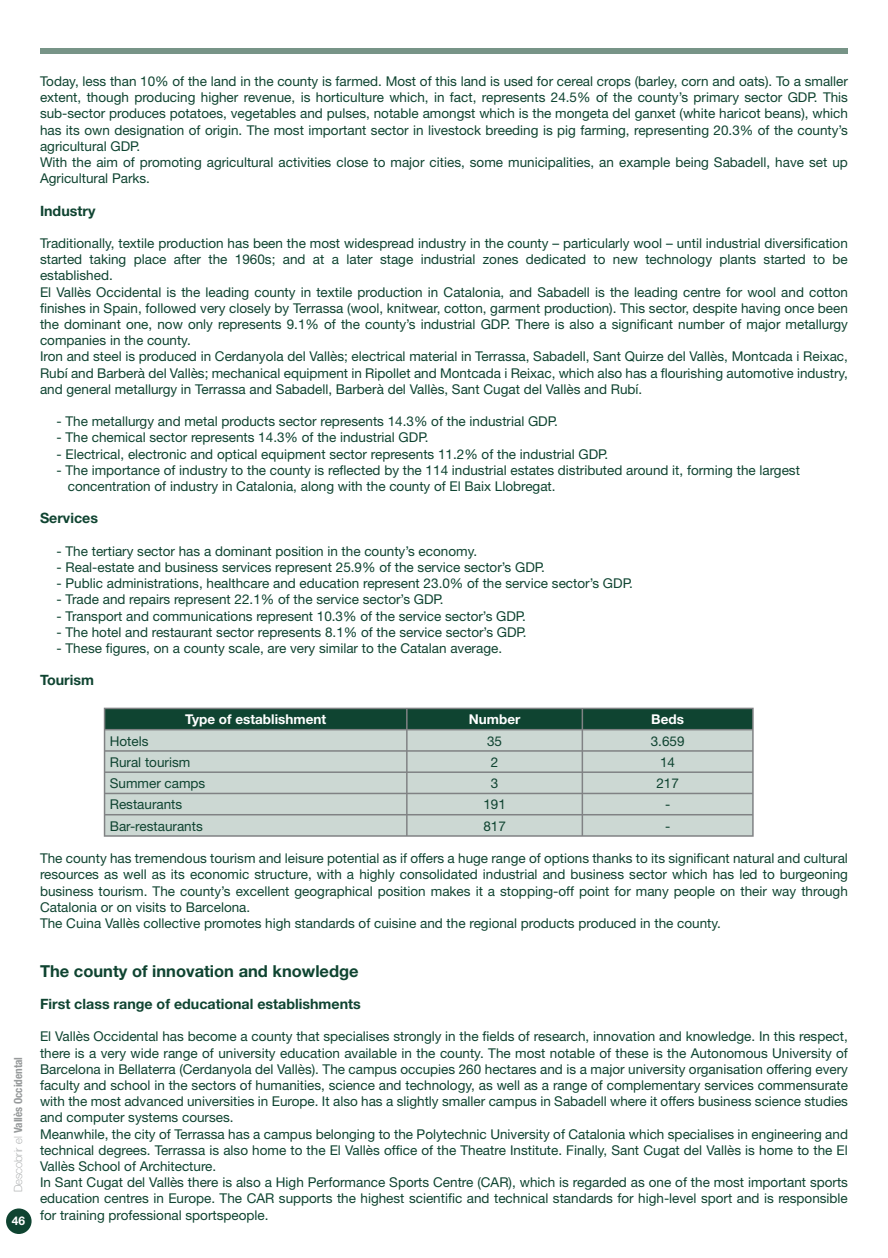
<style>
.page{position:relative;width:888px;height:1258px;background:#fff}
.page>*{position:absolute;margin:0;border:0;box-sizing:border-box;transform-origin:0 0}
.t1{font:700 16.5px "Helvetica Neue";color:#0f4431}
.t2{font:700 14.25px "Helvetica Neue";color:#0f4431}
.t3{font:13.5px/16.2px "Helvetica Neue";color:#0f4431}
.t4{font:700 13.5px "Helvetica Neue";color:#fff}
.t5{font:700 12px "Helvetica Neue";color:#fff}
.t6{font:700 condensed 11.25px "Helvetica Neue";color:#979a9b}
.s1{font-weight:100;font-stretch:normal}
</style>
<div class="page">
<div style="left:40px;top:49px;width:808px;height:5px;background:#779487"></div>
<div style="left:6px;top:1208px;width:26px;height:26px;background:#0f4431;border-radius:50%"></div>
<svg style="left:104px;top:708px;width:650px;height:127px;background:#a8bab3"></svg>
<hr style="left:752px;top:815px;width:2px;height:20px;background:#808284">
<hr style="left:104px;top:835px;width:478px;height:2px;background:#808284">
<hr style="left:582px;top:835px;width:172px;height:2px;background:#808284">
<p class="t6" style="left:14px;top:1192px;width:137px;rotate:-90deg"><span class="s1">Descobrir el</span> Vallès Occidental</p>
<p class="t5" style="left:12px;top:1217px;width:15px">46</p>
<p class="t3" style="left:40px;top:74px;width:809px">Today, less than 10% of the land in the county is farmed. Most of this land is used for cereal crops (barley, corn and oats). To a smaller extent, though producing higher revenue, is horticulture which, in fact, represents 24.5% of the county’s primary sector GDP. This sub-sector produces potatoes, vegetables and pulses, notable amongst which is the mongeta del ganxet (white haricot beans), which has its own designation of origin. The most important sector in livestock breeding is pig farming, representing 20.3% of the county’s agricultural GDP.<br>With the aim of promoting agricultural activities close to major cities, some municipalities, an example being Sabadell, have set up Agricultural Parks.</p>
<p class="t2" style="left:40px;top:205px;width:57px">Industry</p>
<p class="t3" style="left:40px;top:236px;width:809px">Traditionally, textile production has been the most widespread industry in the county – particularly wool – until industrial diversification started taking place after the 1960s; and at a later stage industrial zones dedicated to new technology plants started to be established.<br>El Vallès Occidental is the leading county in textile production in Catalonia, and Sabadell is the leading centre for wool and cotton finishes in Spain, followed very closely by Terrassa (wool, knitwear, cotton, garment production). This sector, despite having once been the dominant one, now only represents 9.1% of the county’s industrial GDP. There is also a significant number of major metallurgy companies in the county.<br>Iron and steel is produced in Cerdanyola del Vallès; electrical material in Terrassa, Sabadell, Sant Quirze del Vallès, Montcada i Reixac, Rubí and Barberà del Vallès; mechanical equipment in Ripollet and Montcada i Reixac, which also has a flourishing automotive industry, and general metallurgy in Terrassa and Sabadell, Barberà del Vallès, Sant Cugat del Vallès and Rubí.</p>
<p class="t3" style="left:57px;top:415px;width:503px">- The metallurgy and metal products sector represents 14.3% of the industrial GDP.</p>
<p class="t3" style="left:57px;top:431px;width:373px">- The chemical sector represents 14.3% of the industrial GDP.</p>
<p class="t3" style="left:57px;top:447px;width:553px">- Electrical, electronic and optical equipment sector represents 11.2% of the industrial GDP.</p>
<p class="t3" style="left:68px;top:463px;width:734px;text-indent:-11px">- The importance of industry to the county is reflected by the 114 industrial estates distributed around it, forming the largest concentration of industry in Catalonia, along with the county of El Baix Llobregat.</p>
<p class="t2" style="left:40px;top:513px;width:60px">Services</p>
<p class="t3" style="left:57px;top:544px;width:422px">- The tertiary sector has a dominant position in the county’s economy.</p>
<p class="t3" style="left:57px;top:560px;width:490px">- Real-estate and business services represent 25.9% of the service sector’s GDP.</p>
<p class="t3" style="left:57px;top:577px;width:578px">- Public administrations, healthcare and education represent 23.0% of the service sector’s GDP.</p>
<p class="t3" style="left:57px;top:593px;width:389px">- Trade and repairs represent 22.1% of the service sector’s GDP.</p>
<p class="t3" style="left:57px;top:609px;width:471px">- Transport and communications represent 10.3% of the service sector’s GDP.</p>
<p class="t3" style="left:57px;top:625px;width:472px">- The hotel and restaurant sector represents 8.1% of the service sector’s GDP.</p>
<p class="t3" style="left:57px;top:641px;width:447px">- These figures, on a county scale, are very similar to the Catalan average.</p>
<p class="t2" style="left:40px;top:675px;width:56px">Tourism</p>
<p class="t4" style="left:185px;top:715px;width:142px">Type of establishment</p>
<p class="t4" style="left:469px;top:715px;width:53px">Number</p>
<p class="t4" style="left:651px;top:715px;width:34px">Beds</p>
<p class="t3" style="left:110px;top:734px;width:40px">Hotels</p>
<p class="t3" style="left:487px;top:734px;width:17px">35</p>
<p class="t3" style="left:651px;top:734px;width:35px">3.659</p>
<p class="t3" style="left:110px;top:755px;width:82px">Rural tourism</p>
<p class="t3" style="left:491px;top:755px;width:9px">2</p>
<p class="t3" style="left:660px;top:755px;width:17px">14</p>
<p class="t3" style="left:110px;top:776px;width:97px">Summer camps</p>
<p class="t3" style="left:491px;top:776px;width:9px">3</p>
<p class="t3" style="left:656px;top:776px;width:24px">217</p>
<p class="t3" style="left:110px;top:798px;width:74px">Restaurants</p>
<p class="t3" style="left:483px;top:798px;width:24px">191</p>
<p class="t3" style="left:665px;top:798px;width:7px">-</p>
<p class="t3" style="left:110px;top:819px;width:95px">Bar-restaurants</p>
<p class="t3" style="left:483px;top:819px;width:24px">817</p>
<p class="t3" style="left:665px;top:819px;width:7px">-</p>
<p class="t3" style="left:40px;top:851px;width:809px">The county has tremendous tourism and leisure potential as if offers a huge range of options thanks to its significant natural and cultural resources as well as its economic structure, with a highly consolidated industrial and business sector which has led to burgeoning business tourism. The county’s excellent geographical position makes it a stopping-off point for many people on their way through Catalonia or on visits to Barcelona.<br>The Cuina Vallès collective promotes high standards of cuisine and the regional products produced in the county.</p>
<p class="t1" style="left:40px;top:965px;width:320px">The county of innovation and knowledge</p>
<p class="t2" style="left:40px;top:999px;width:322px">First class range of educational establishments</p>
<p class="t3" style="left:40px;top:1030px;width:809px">El Vallès Occidental has become a county that specialises strongly in the fields of research, innovation and knowledge. In this respect, there is a very wide range of university education available in the county. The most notable of these is the Autonomous University of Barcelona in Bellaterra (Cerdanyola del Vallès). The campus occupies 260 hectares and is a major university organisation offering every faculty and school in the sectors of humanities, science and technology, as well as a range of complementary services commensurate with the most advanced universities in Europe. It also has a slightly smaller campus in Sabadell where it offers business science studies and computer systems courses.<br>Meanwhile, the city of Terrassa has a campus belonging to the Polytechnic University of Catalonia which specialises in engineering and technical degrees. Terrassa is also home to the El Vallès office of the Theatre Institute. Finally, Sant Cugat del Vallès is home to the El Vallès School of Architecture.<br>In Sant Cugat del Vallès there is also a High Performance Sports Centre (CAR), which is regarded as one of the most important sports education centres in Europe. The CAR supports the highest scientific and technical standards for high-level sport and is responsible for training professional sportspeople.</p>
</div>
